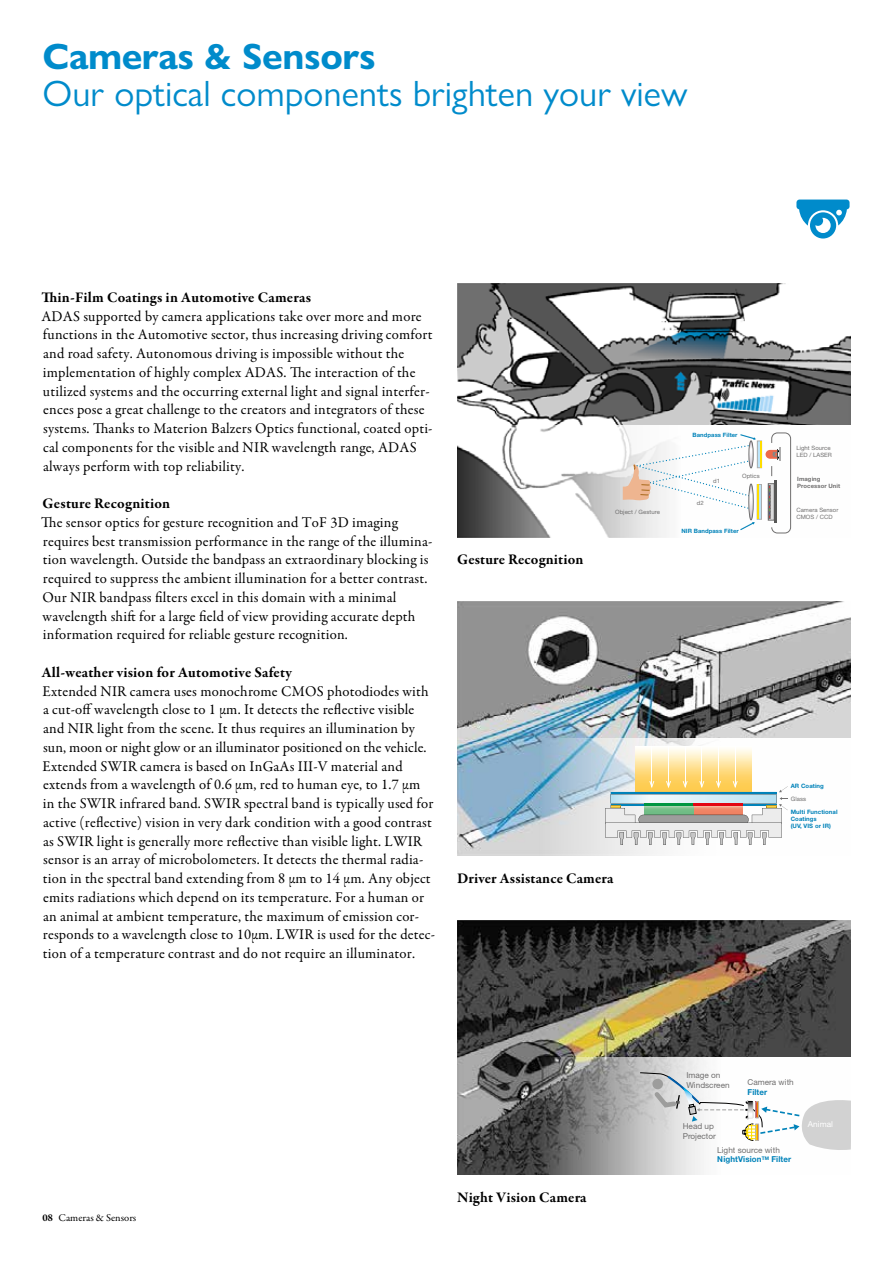
<style>
.page{position:relative;width:893px;height:1263px;background:#fff}
.page>*{position:absolute;margin:0;border:0;box-sizing:border-box;transform-origin:0 0}
.t1{font:36.75px "Gill Sans Nova";color:#008bcb}
.t2{font:700 36.75px "Gill Sans Nova";letter-spacing:-.01em;color:#008bcb}
.t3{font:15px/18.8px "Garamond Premr Pro";letter-spacing:.015em;color:#000}
.t4{font:700 15px "Garamond Premr Pro";letter-spacing:.015em;color:#000}
.t5{font:10.5px "Garamond Premr Pro";color:#000}
.t6{font:8.25px/9.9px "Helvetica Neue";color:#706f6f}
.t7{font:700 8.25px/9.9px "Helvetica Neue";color:#0082b9}
.t8{font:8.25px "Helvetica Neue";letter-spacing:.01em;color:#fff}
.t9{font:700 6px/7.2px "Helvetica Neue";letter-spacing:.01em;color:#0082b9}
.t10{font:6px "Helvetica Neue";letter-spacing:.01em;color:#706f6f}
.t11{font:5.85px/7.1px "Helvetica Neue";letter-spacing:.01em;color:#706f6f}
.t12{font:700 5.85px "Helvetica Neue";letter-spacing:.01em;color:#0082b9}
.t13{font:700 5.85px/7.1px "Helvetica Neue";letter-spacing:.01em;color:#706f6f}
.s1{font-weight:700}
.s2{font-weight:400;color:#706f6f}
</style>
<div class="page">
<svg style="left:796px;top:200px;width:53px;height:39px"></svg>
<img style="left:457px;top:283px;width:393px;height:142px">
<img style="left:457px;top:602px;width:393px;height:254px">
<img style="left:457px;top:920px;width:393px;height:254px">
<img style="left:457px;top:425px;width:210px;height:113px">
<img style="left:539px;top:738px;width:311px;height:118px">
<img style="left:539px;top:1058px;width:312px;height:117px">
<svg style="left:623px;top:432px;width:169px;height:102px"></svg>
<svg style="left:640px;top:1072px;width:210px;height:80px"></svg>
<img style="left:635px;top:746px;width:117px;height:35px">
<hr style="left:701px;top:746px;width:1px;height:40px;background:#fff">
<hr style="left:685px;top:746px;width:1px;height:40px;background:#fff">
<hr style="left:668px;top:746px;width:1px;height:40px;background:#fff">
<hr style="left:651px;top:746px;width:1px;height:40px;background:#fff">
<hr style="left:735px;top:746px;width:1px;height:40px;background:#fff">
<hr style="left:718px;top:746px;width:1px;height:40px;background:#fff">
<svg style="left:605px;top:781px;width:183px;height:64px"></svg>
<h1 class="t2" style="left:43px;top:34px;width:335px">Cameras &amp; Sensors</h1>
<h1 class="t1" style="left:43px;top:71px;width:646px">Our optical components brighten your view</h1>
<p class="t4" style="left:41px;top:288px;width:271px">Thin-Film Coatings in Automotive Cameras</p>
<p class="t3" style="left:41px;top:307px;width:393px">ADAS supported by camera applications take over more and more functions in the Automotive sector, thus increasing driving comfort and road safety. Autonomous driving is impossible without the implementation of highly complex ADAS. The interaction of the utilized systems and the occurring external light and signal interfer&shy;ences pose a great challenge to the creators and integrators of these systems. Thanks to Materion Balzers Optics functional, coated opti&shy;cal components for the visible and NIR wavelength range, ADAS always perform with top reliability.</p>
<p class="t4" style="left:43px;top:494px;width:129px">Gesture Recognition</p>
<p class="t3" style="left:41px;top:513px;width:393px">The sensor optics for gesture recognition and ToF 3D imaging requires best transmission performance in the range of the illumina&shy;tion wavelength. Outside the bandpass an extraordinary blocking is required to suppress the ambient illumination for a better contrast.<br>Our NIR bandpass filters excel in this domain with a minimal wavelength shift for a large field of view providing accurate depth information required for reliable gesture recognition.</p>
<p class="t4" style="left:42px;top:663px;width:251px">All-weather vision for Automotive Safety</p>
<p class="t3" style="left:43px;top:682px;width:394px">Extended NIR camera uses monochrome CMOS photodiodes with a cut-off wavelength close to 1 μm. It detects the reflective visible and NIR light from the scene. It thus requires an illumination by sun, moon or night glow or an illuminator positioned on the vehicle.<br>Extended SWIR camera is based on InGaAs III-V material and extends from a wavelength of 0.6 μm, red to human eye, to 1.7 μm<br>in the SWIR infrared band. SWIR spectral band is typically used for active (reflective) vision in very dark condition with a good contrast as SWIR light is generally more reflective than visible light. LWIR sensor is an array of microbolometers. It detects the thermal radia&shy;tion in the spectral band extending from 8 μm to 14 μm. Any object emits radiations which depend on its temperature. For a human or an animal at ambient temperature, the maximum of emission cor&shy;responds to a wavelength close to 10μm. LWIR is used for the detec&shy;tion of a temperature contrast and do not require an illuminator.</p>
<p class="t4" style="left:457px;top:550px;width:128px">Gesture Recognition</p>
<p class="t11" style="left:615px;top:509px;width:46px">Object / Gesture</p>
<p class="t12" style="left:693px;top:431px;width:47px">Bandpass Filter</p>
<p class="t11" style="left:713px;top:478px;width:8px">d1</p>
<p class="t11" style="left:742px;top:473px;width:19px">Optics</p>
<p class="t11" style="left:697px;top:500px;width:8px">d2</p>
<p class="t12" style="left:681px;top:526px;width:59px">NIR Bandpass Filter</p>
<p class="t4" style="left:457px;top:869px;width:158px">Driver Assistance Camera</p>
<p class="t11" style="left:796px;top:445px;width:37px">Light Source<br>LED / LASER</p>
<p class="t13" style="left:797px;top:475px;width:44px">Imaging<br>Processor Unit</p>
<p class="t11" style="left:796px;top:506px;width:43px">Camera Sensor<br>CMOS / CCD</p>
<p class="t9" style="left:791px;top:782px;width:35px">AR Coating</p>
<p class="t9" style="left:791px;top:808px;width:48px">Multi Functional<br>Coatings<br>(UV, VIS or IR)</p>
<p class="t10" style="left:791px;top:795px;width:17px">Glass</p>
<p class="t5" style="left:43px;top:1211px;width:95px"><span class="s1">08</span> Cameras &amp; Sensors</p>
<p class="t4" style="left:457px;top:1188px;width:131px">Night Vision Camera</p>
<p class="t6" style="left:686px;top:1070px;width:45px">Image on<br>Windscreen</p>
<p class="t6" style="left:683px;top:1121px;width:35px">Head up<br>Projector</p>
<p class="t6" style="left:747px;top:1077px;width:48px">Camera with</p>
<p class="t7" style="left:747px;top:1087px;width:21px">Filter</p>
<p class="t7" style="left:717px;top:1144px;width:76px"><span class="s2">Light source with<br></span>NightVision<sup>TM</sup> Filter</p>
<p class="t8" style="left:808px;top:1119px;width:27px">Animal</p>
</div>
